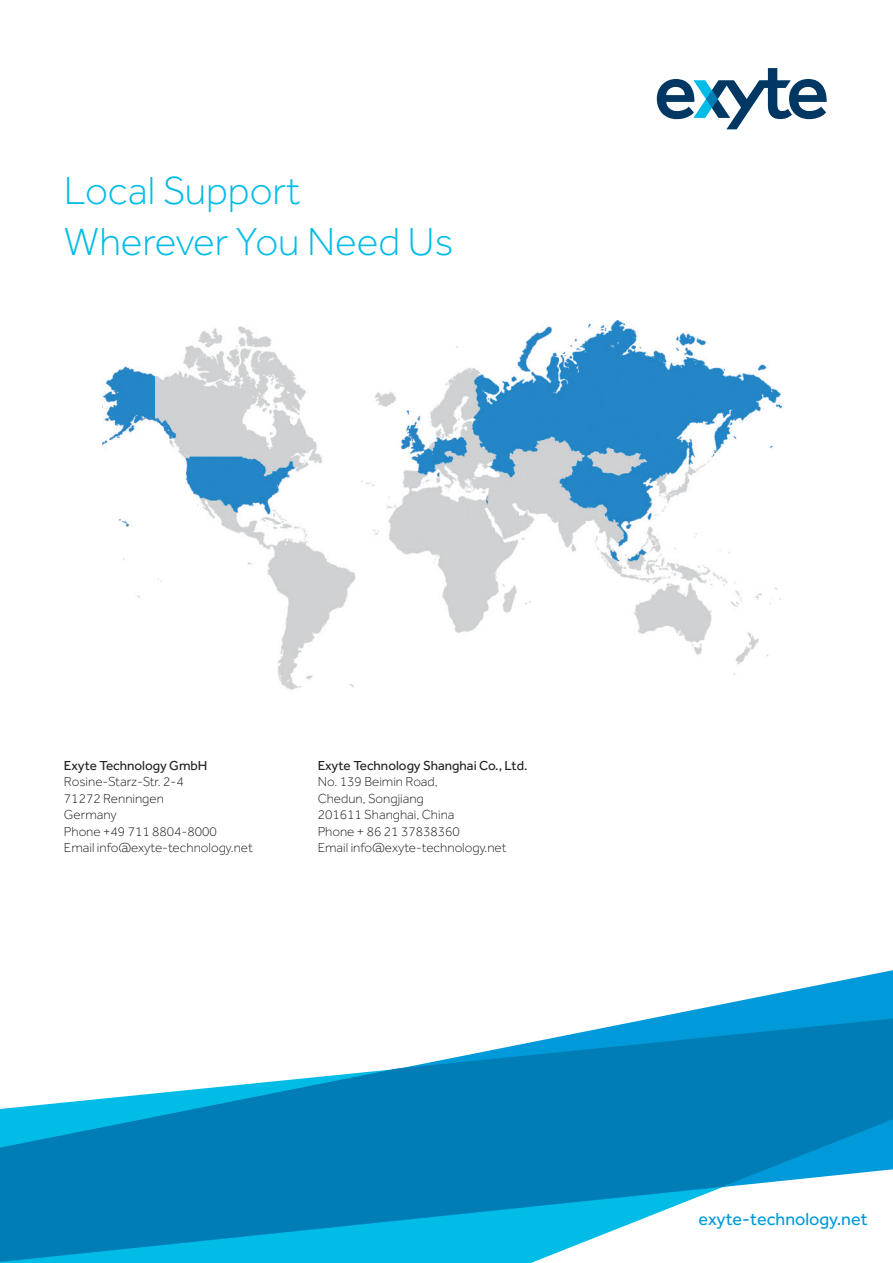
<style>
.page{position:relative;width:893px;height:1263px;background:#fff}
.page>*{position:absolute;margin:0;border:0;box-sizing:border-box;transform-origin:0 0}
.t1{font:300 40.5px/51px "Effra Corp";color:#02bce8}
.t2{font:18px "Effra Corp";color:#009ada}
.t3{font:300 13.5px/16.5px "Effra Corp";color:#231f20}
.t4{font:13.5px "Effra Corp";color:#231f20}
</style>
<div class="page">
<svg style="left:653px;top:970px;width:240px;height:48px"></svg>
<svg style="left:0;top:1018px;width:893px;height:244px;fill:#007db5"></svg>
<svg style="left:657px;top:68px;width:170px;height:61px"></svg>
<img style="left:102px;top:321px;width:680px;height:370px">
<h1 class="t1" style="left:64px;top:165px;width:391px">Local Support<br>Wherever You Need Us</h1>
<p class="t4" style="left:64px;top:757px;width:145px">Exyte Technology GmbH</p>
<p class="t3" style="left:64px;top:773px;width:190px">Rosine-Starz-Str. 2-4<br>71272 Renningen<br>Germany<br>Phone +49 711 8804-8000<br>Email info@exyte-technology.net</p>
<p class="t4" style="left:318px;top:757px;width:211px">Exyte Technology Shanghai Co., Ltd.</p>
<p class="t3" style="left:318px;top:773px;width:190px">No. 139 Beimin Road,<br>Chedun, Songjiang<br>201611 Shanghai, China<br>Phone + 86 21 37838360<br>Email info@exyte-technology.net</p>
<h2 class="t2" style="left:699px;top:1208px;width:170px">exyte-technology.net</h2>
</div>
